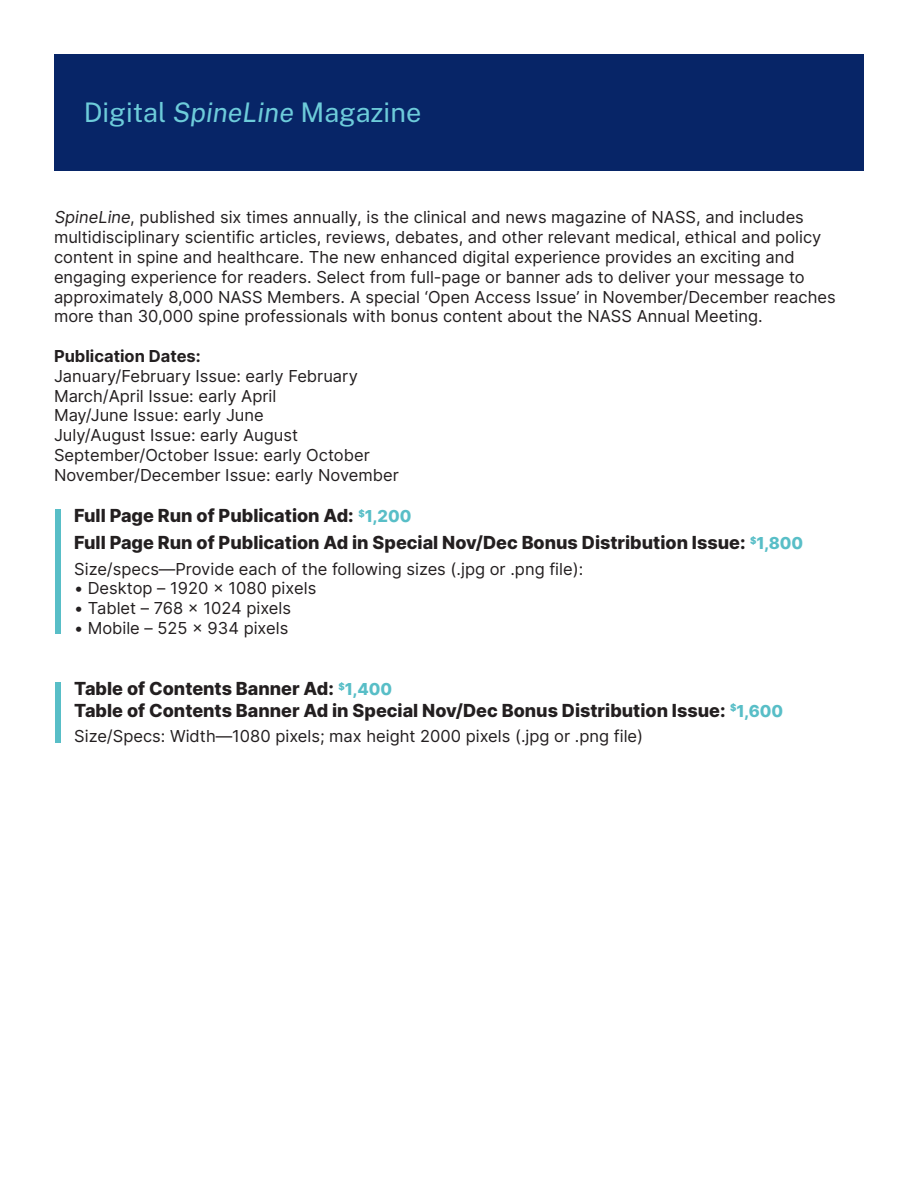
<style>
.page{position:relative;width:918px;height:1188px;background:#fff}
.page>*{position:absolute;margin:0;border:0;box-sizing:border-box;transform-origin:0 0}
.t1{font:27px "Public Sans";color:#6dccda}
.t2{font:800 18px/27px "Inter";color:#231f20}
.t3{font:16.5px/19.8px "Inter";color:#231f20}
.t4{font:700 16.5px "Inter";color:#231f20}
.s1{font-style:italic}
.s2{font-size:16.5px;color:#58bec7}
</style>
<div class="page">
<div style="left:54px;top:54px;width:810px;height:117px;background:#072567"></div>
<div style="left:56px;top:510px;width:5px;height:124px;background:#58bec7"></div>
<div style="left:56px;top:682px;width:5px;height:60px;background:#58bec7"></div>
<h1 class="t1" style="left:84px;top:95px;width:339px">Digital <span class="s1">SpineLine</span> Magazine</h1>
<p class="t3" style="left:54px;top:207px;width:783px">SpineLine, published six times annually, is the clinical and news magazine of NASS, and includes multidisciplinary scientific articles, reviews, debates, and other relevant medical, ethical and policy content in spine and healthcare. The new enhanced digital experience provides an exciting and engaging experience for readers. Select from full-page or banner ads to deliver your message to approximately 8,000 NASS Members. A special ‘Open Access Issue’ in November/December reaches more than 30,000 spine professionals with bonus content about the NASS Annual Meeting.</p>
<p class="t4" style="left:54px;top:344px;width:148px">Publication Dates:</p>
<p class="t3" style="left:54px;top:365px;width:346px">January/February Issue: early February March/April Issue: early April<br>May/June Issue: early June<br>July/August Issue: early August September/October Issue: early October November/December Issue: early November</p>
<p class="t2" style="left:74px;top:502px;width:731px">Full Page Run of Publication Ad: <sup>$</sup><span class="s2">1,200<br></span>Full Page Run of Publication Ad in Special Nov/Dec Bonus Distribution Issue: <sup>$</sup><span class="s2">1,800</span></p>
<p class="t3" style="left:74px;top:558px;width:511px">Size/specs—Provide each of the following sizes (.jpg or .png file):</p>
<p class="t3" style="left:74px;top:578px;width:244px">• Desktop – 1920 x 1080 pixels</p>
<p class="t3" style="left:74px;top:598px;width:218px">• Tablet – 768 x 1024 pixels</p>
<p class="t3" style="left:74px;top:618px;width:216px">• Mobile – 525 x 934 pixels</p>
<p class="t2" style="left:74px;top:678px;width:711px;line-height:21.6px">Table of Contents Banner Ad: <sup>$</sup><span class="s2">1,400<br></span>Table of Contents Banner Ad in Special Nov/Dec Bonus Distribution Issue: <sup>$</sup><span class="s2">1,600</span></p>
<p class="t3" style="left:74px;top:726px;width:570px">Size/Specs: Width—1080 pixels; max height 2000 pixels (.jpg or .png file)</p>
</div>
